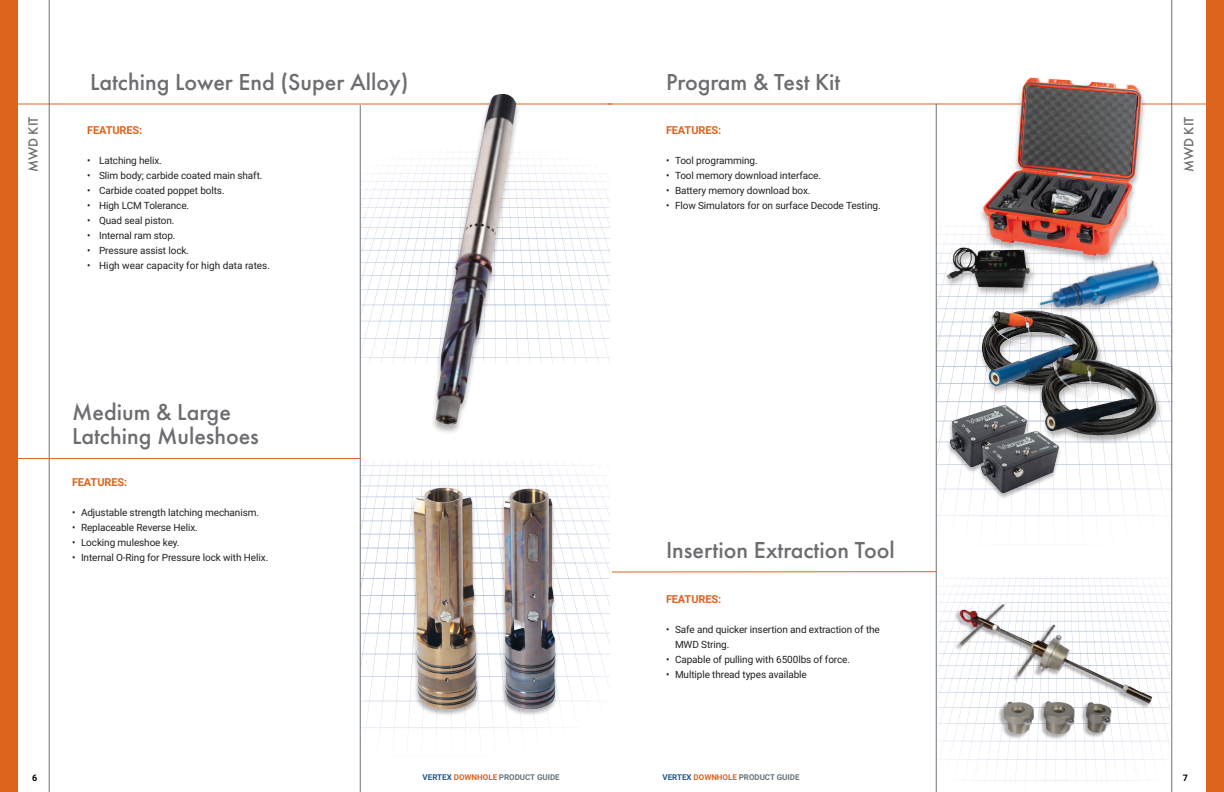
<style>
.page{position:relative;width:1224px;height:792px;background:#fff}
.page>*{position:absolute;margin:0;border:0;box-sizing:border-box;transform-origin:0 0}
.t1{font:500 24px "Futura PT";color:#6c6d70}
.t2{font:500 14px "Futura PT";color:#6c6d70}
.t3{font:700 11px "Roboto";letter-spacing:-.01em;color:#dc641c}
.t4{font:10px/15px "Roboto";letter-spacing:-.01em;color:#231f20}
.t5{font:700 9px "Roboto";color:#000}
.t6{font:700 8px "Roboto";color:#6a747b}
.s1{color:#1f588f}
.s2{color:#dc641c}
</style>
<div class="page">
<img style="left:939px;top:575px;width:231px;height:206px">
<img style="left:361px;top:158px;width:248px;height:205px">
<img style="left:937px;top:219px;width:235px;height:325px">
<hr style="left:13px;top:103px;width:599px;height:1px;background:#dc641c">
<hr style="left:608px;top:103px;width:607px;height:1px;background:#dc641c">
<svg style="left:611px;top:571px;width:325px;height:2px"></svg>
<hr style="left:1172px;top:0;width:1px;height:792px;background:#6a747b">
<hr style="left:49px;top:0;width:1px;height:792px;background:#6a747b">
<hr style="left:360px;top:105px;width:1px;height:687px;background:#6a747b">
<hr style="left:936px;top:104px;width:1px;height:688px;background:#6a747b">
<div style="left:978px;top:309px;width:127px;height:86px;background:#231f20;opacity:.35"></div>
<img style="left:977px;top:310px;width:128px;height:78px">
<div style="left:1038px;top:356px;width:125px;height:90px;background:#231f20;opacity:.35"></div>
<img style="left:1036px;top:357px;width:127px;height:80px">
<img style="left:976px;top:77px;width:195px;height:169px">
<div style="left:943px;top:246px;width:94px;height:52px;background:#231f20;opacity:.35"></div>
<img style="left:946px;top:248px;width:82px;height:40px">
<img style="left:1028px;top:222px;width:145px;height:129px">
<div style="left:946px;top:405px;width:84px;height:69px;background:#231f20;opacity:.35"></div>
<img style="left:946px;top:403px;width:83px;height:66px">
<div style="left:978px;top:430px;width:84px;height:70px;background:#231f20;opacity:.35"></div>
<img style="left:978px;top:429px;width:82px;height:65px">
<div style="left:954px;top:604px;width:198px;height:106px;background:#231f20;opacity:.35"></div>
<img style="left:959px;top:604px;width:194px;height:100px">
<div style="left:998px;top:701px;width:114px;height:40px;background:#231f20;opacity:.35"></div>
<img style="left:1003px;top:701px;width:109px;height:34px">
<img style="left:361px;top:461px;width:248px;height:275px">
<img style="left:395px;top:469px;width:181px;height:259px">
<hr style="left:5px;top:458px;width:355px;height:1px;background:#dc641c">
<div style="left:430px;top:93px;width:91px;height:342px;background:#231f20;opacity:.35"></div>
<img style="left:436px;top:94px;width:80px;height:332px">
<div style="left:0;top:0;width:18px;height:792px;background:#dc641c"></div>
<div style="left:1206px;top:0;width:18px;height:792px;background:#dc641c"></div>
<p class="t1" style="left:90px;top:68px;width:320px">Latching Lower End (Super Alloy)</p>
<p class="t1" style="left:666px;top:68px;width:176px">Program &amp; Test Kit</p>
<p class="t2" style="left:25px;top:172px;width:57px;rotate:-90deg">MWD KIT</p>
<p class="t2" style="left:1180px;top:172px;width:57px;rotate:-90deg">MWD KIT</p>
<p class="t3" style="left:87px;top:123px;width:57px">FEATURES:</p>
<p class="t4" style="left:87px;top:153px;width:75px">• Latching helix.</p>
<p class="t4" style="left:87px;top:168px;width:177px">• Slim body; carbide coated main shaft.</p>
<p class="t4" style="left:87px;top:183px;width:138px">• Carbide coated poppet bolts.</p>
<p class="t4" style="left:87px;top:198px;width:102px">• High LCM Tolerance.</p>
<p class="t4" style="left:87px;top:213px;width:87px">• Quad seal piston.</p>
<p class="t4" style="left:87px;top:228px;width:88px">• Internal ram stop.</p>
<p class="t4" style="left:87px;top:243px;width:102px">• Pressure assist lock.</p>
<p class="t4" style="left:87px;top:258px;width:183px">• High wear capacity for high data rates.</p>
<p class="t3" style="left:666px;top:123px;width:57px">FEATURES:</p>
<p class="t4" style="left:666px;top:153px;width:92px">• Tool programming.</p>
<p class="t4" style="left:666px;top:168px;width:155px">• Tool memory download interface.</p>
<p class="t4" style="left:666px;top:183px;width:145px">• Battery memory download box.</p>
<p class="t4" style="left:666px;top:198px;width:215px">• Flow Simulators for on surface Decode Testing.</p>
<p class="t1" style="left:72px;top:398px;width:160px">Medium &amp; Large</p>
<p class="t1" style="left:72px;top:422px;width:188px">Latching Muleshoes</p>
<p class="t3" style="left:72px;top:475px;width:57px">FEATURES:</p>
<p class="t4" style="left:72px;top:505px;width:187px">• Adjustable strength latching mechanism.</p>
<p class="t4" style="left:72px;top:520px;width:126px">• Replaceable Reverse Helix.</p>
<p class="t4" style="left:72px;top:535px;width:108px">• Locking muleshoe key.</p>
<p class="t4" style="left:72px;top:550px;width:196px">• Internal O-Ring for Pressure lock with Helix.</p>
<p class="t1" style="left:666px;top:536px;width:230px">Insertion Extraction Tool</p>
<p class="t3" style="left:666px;top:591px;width:57px">FEATURES:</p>
<p class="t4" style="left:675px;top:622px;width:206px;text-indent:-9px">• Safe and quicker insertion and extraction of the<br>MWD String.</p>
<p class="t4" style="left:666px;top:652px;width:184px">• Capable of pulling with 6500lbs of force.</p>
<p class="t4" style="left:666px;top:667px;width:142px">• Multiple thread types available</p>
<p class="t5" style="left:32px;top:771px;width:7px">6</p>
<p class="t6" style="left:423px;top:772px;width:139px"><span class="s1">VERTEX</span> <span class="s2">DOWNHOLE</span> PRODUCT GUIDE</p>
<p class="t6" style="left:662px;top:772px;width:139px"><span class="s1">VERTEX</span> <span class="s2">DOWNHOLE</span> PRODUCT GUIDE</p>
<p class="t5" style="left:1183px;top:771px;width:7px">7</p>
</div>
